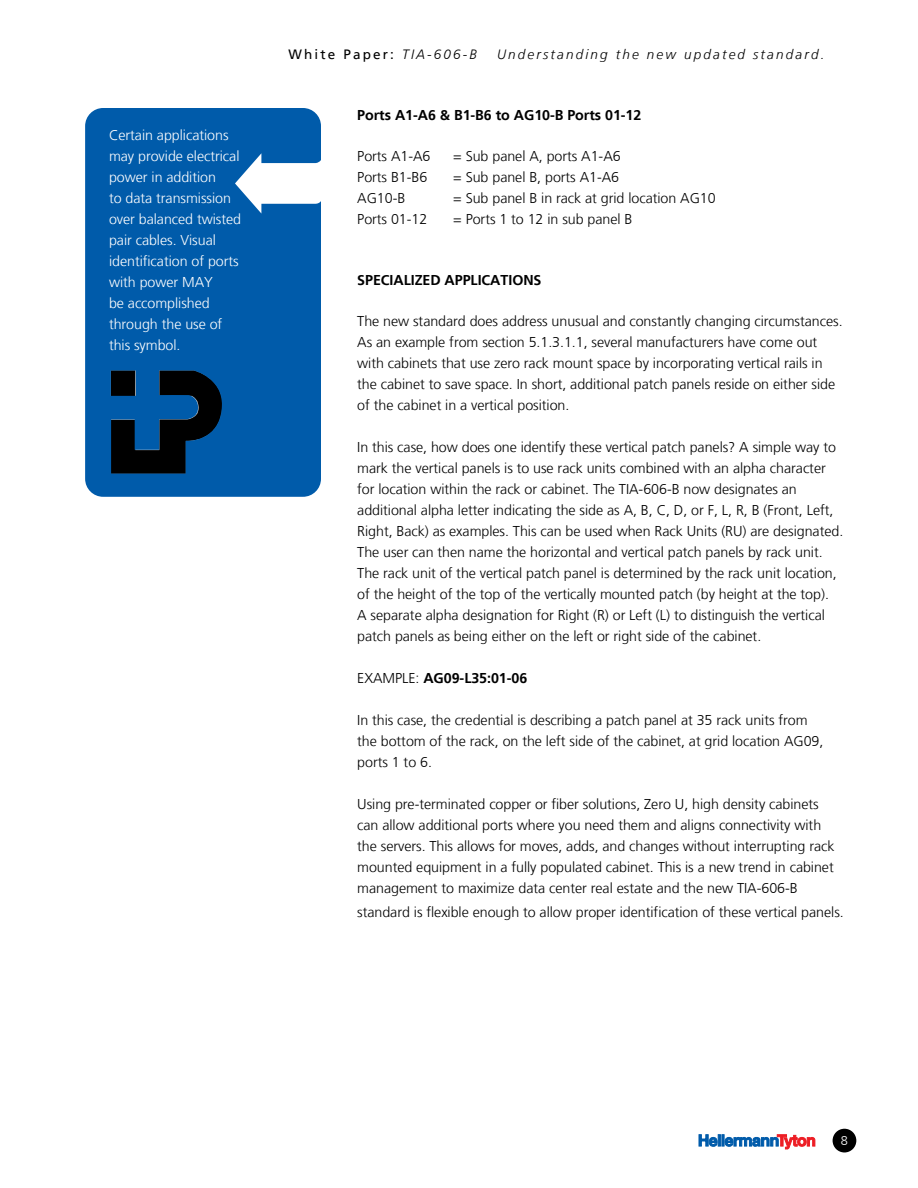
<style>
.page{position:relative;width:918px;height:1188px;background:#fff}
.page>*{position:absolute;margin:0;border:0;box-sizing:border-box;transform-origin:0 0}
.Body_Copy{font:300 14.25px/21px "Frutiger LT";letter-spacing:-.005em;color:#000}
.Body_Copy-2{font:300 14.25px/21px "Frutiger LT";letter-spacing:-.005em;color:#fff}
.Body_Copy-3{font:700 14.25px "Frutiger LT";letter-spacing:-.005em;color:#000}
.t1{font:italic 300 13.5px "Frutiger LT";letter-spacing:.16em;color:#000}
.t2{font:13.5px "Frutiger LT";letter-spacing:.16em;color:#000}
.t3{font:300 12.75px "Frutiger LT";color:#fff}
.s1{font-weight:300;font-style:italic}
.s2{font-weight:300}
</style>
<div class="page">
<div style="left:833px;top:1129px;width:23px;height:23px;background:#000;border-radius:50%"></div>
<svg style="left:699px;top:1134px;width:116px;height:15px"></svg>
<div style="left:85px;top:108px;width:236px;height:389px;background:#005baa"></div>
<img style="left:111px;top:371px;width:112px;height:103px">
<p class="Body_Copy-2" style="left:109px;top:125px;width:134px">Certain applications may provide electrical power in addition<br>to data transmission over balanced twisted pair cables. Visual identification of ports with power MAY<br>be accomplished through the use of this symbol.</p>
<p class="t2" style="left:288px;top:47px;width:190px">White Paper: <span class="s1">TIA-606-B</span></p>
<p class="t1" style="left:497px;top:47px;width:329px">Understanding the new updated standard.</p>
<p class="Body_Copy-3" style="left:357px;top:107px;width:286px">Ports A1-A6 &amp; B1-B6 to AG10-B Ports 01-12</p>
<p class="Body_Copy" style="left:357px;top:145px;width:75px">Ports A1-A6</p>
<p class="Body_Copy" style="left:453px;top:145px;width:169px">= Sub panel A, ports A1-A6</p>
<p class="Body_Copy" style="left:357px;top:166px;width:72px">Ports B1-B6</p>
<p class="Body_Copy" style="left:453px;top:166px;width:167px">= Sub panel B, ports A1-A6</p>
<p class="Body_Copy" style="left:357px;top:187px;width:50px">AG10-B</p>
<p class="Body_Copy" style="left:453px;top:187px;width:264px">= Sub panel B in rack at grid location AG10</p>
<p class="Body_Copy" style="left:357px;top:208px;width:72px">Ports 01-12</p>
<p class="Body_Copy" style="left:453px;top:208px;width:181px">= Ports 1 to 12 in sub panel B</p>
<p class="Body_Copy-3" style="left:357px;top:272px;width:186px">SPECIALIZED APPLICATIONS</p>
<p class="Body_Copy" style="left:357px;top:310px;width:487px">The new standard does address unusual and constantly changing circumstances.<br>As an example from section 5.1.3.1.1, several manufacturers have come out with cabinets that use zero rack mount space by incorporating vertical rails in the cabinet to save space. In short, additional patch panels reside on either side of the cabinet in a vertical position.</p>
<p class="Body_Copy" style="left:357px;top:436px;width:488px">In this case, how does one identify these vertical patch panels? A simple way to mark the vertical panels is to use rack units combined with an alpha character for location within the rack or cabinet. The TIA-606-B now designates an additional alpha letter indicating the side as A, B, C, D, or F, L, R, B (Front, Left, Right, Back) as examples. This can be used when Rack Units (RU) are designated.<br>The user can then name the horizontal and vertical patch panels by rack unit.<br>The rack unit of the vertical patch panel is determined by the rack unit location, of the height of the top of the vertically mounted patch (by height at the top).<br>A separate alpha designation for Right (R) or Left (L) to distinguish the vertical patch panels as being either on the left or right side of the cabinet.</p>
<p class="Body_Copy-3" style="left:357px;top:669px;width:172px"><span class="s2">EXAMPLE:</span> AG09-L35:01-06</p>
<p class="Body_Copy" style="left:357px;top:709px;width:468px">In this case, the credential is describing a patch panel at 35 rack units from the bottom of the rack, on the left side of the cabinet, at grid location AG09, ports 1 to 6.</p>
<p class="Body_Copy" style="left:357px;top:793px;width:479px">Using pre-terminated copper or fiber solutions, Zero U, high density cabinets can allow additional ports where you need them and aligns connectivity with the servers. This allows for moves, adds, and changes without interrupting rack mounted equipment in a fully populated cabinet. This is a new trend in cabinet management to maximize data center real estate and the new TIA-606-B</p>
<p class="Body_Copy" style="left:357px;top:901px;width:488px">standard is flexible enough to allow proper identification of these vertical panels.</p>
<p class="t3" style="left:841px;top:1134px;width:9px">8</p>
</div>
